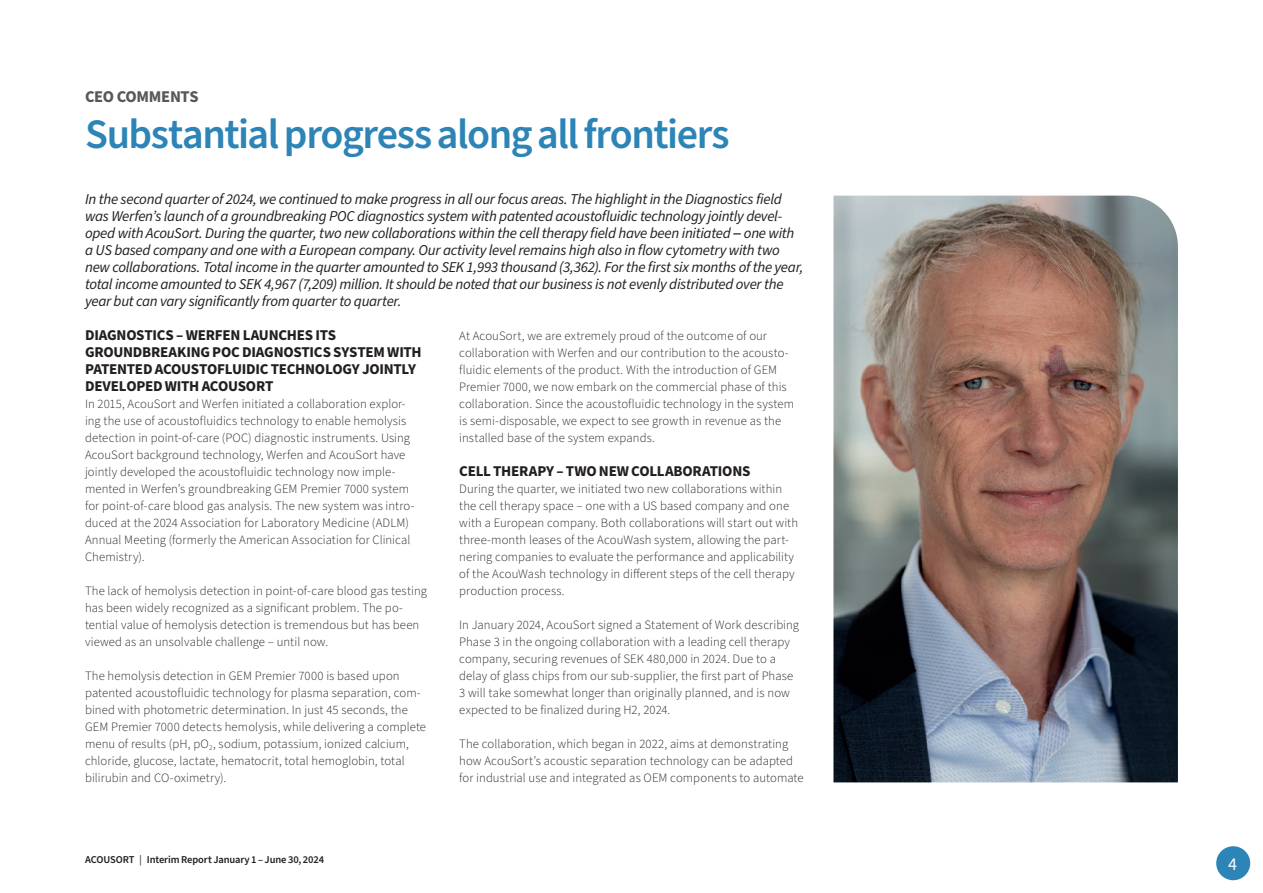
<style>
.page{position:relative;width:1263px;height:893px;background:#fff}
.page>*{position:absolute;margin:0;border:0;box-sizing:border-box;transform-origin:0 0}
.t1{font:600 42px "Source Sans Pro";letter-spacing:-.035em;color:#2c84b7}
.t2{font:18px "Source Sans Pro";color:#fff}
.t3{font:700 16.5px "Source Sans Pro";letter-spacing:-.02em;color:#57585a}
.t4{font:italic 15px/17px "Source Sans Pro";letter-spacing:-.02em;color:#231f20}
.t5{font:700 15px/17px "Source Sans Pro";letter-spacing:-.015em;color:#231f20}
.t6{font:300 12.75px/17px "Source Sans Pro";letter-spacing:.005em;color:#231f20}
.t7{font:600 10.5px "Source Sans Pro";letter-spacing:-.01em;color:#231f20}
.s1{font-family:"Calibri";font-style:normal}
.s2{font-family:"The Sans B W4";font-weight:300}
</style>
<div class="page">
<div style="left:1216px;top:846px;width:34px;height:34px;background:#2c84b7;border-radius:50%"></div>
<img style="left:833px;top:196px;width:345px;height:586px">
<p class="t3" style="left:85px;top:85px;width:115px">CEO COMMENTS</p>
<h1 class="t1" style="left:85px;top:106px;width:646px">Substantial progress along all frontiers</h1>
<p class="t4" style="left:85px;top:191px;width:720px">In the second quarter of 2024, we continued to make progress in all our focus areas. The highlight in the Diagnostics field was Werfen’s launch of a groundbreaking POC diagnostics system with patented acoustofluidic technology jointly devel&shy;oped with AcouSort. During the quarter, two new collaborations within the cell therapy field have been initiated <span class="s1">–</span> one with a US based company and one with a European company. Our activity level remains high also in flow cytometry with two new collaborations. Total income in the quarter amounted to SEK 1,993 thousand (3,362). For the first six months of the year, total income amounted to SEK 4,967 (7,209) million. It should be noted that our business is not evenly distributed over the year but can vary significantly from quarter to quarter.</p>
<p class="t5" style="left:85px;top:327px;width:338px">DIAGNOSTICS – WERFEN LAUNCHES ITS GROUNDBREAKING POC DIAGNOSTICS SYSTEM WITH PATENTED ACOUSTOFLUIDIC TECHNOLOGY JOINTLY DEVELOPED WITH ACOUSORT</p>
<p class="t6" style="left:85px;top:396px;width:331px">In 2015, AcouSort and Werfen initiated a collaboration explor&shy;ing the use of acoustofluidics technology to enable hemolysis detection in point-of-care (POC) diagnostic instruments. Using AcouSort background technology, Werfen and AcouSort have jointly developed the acoustofluidic technology now imple&shy;mented in Werfen’s groundbreaking GEM Premier 7000 system for point-of-care blood gas analysis. The new system was intro&shy;duced at the 2024 Association for Laboratory Medicine (ADLM)<br>Annual Meeting (formerly the American Association for Clinical Chemistry).</p>
<p class="t6" style="left:85px;top:583px;width:343px">The lack of hemolysis detection in point-of-care blood gas testing has been widely recognized as a significant problem. The po&shy;tential value of hemolysis detection is tremendous but has been viewed as an unsolvable challenge – until now.</p>
<p class="t6" style="left:85px;top:668px;width:342px">The hemolysis detection in GEM Premier 7000 is based upon patented acoustofluidic technology for plasma separation, com&shy;bined with photometric determination. In just 45 seconds, the GEM Premier 7000 detects hemolysis, while delivering a complete menu of results (pH, pO<sub>2</sub>, sodium, potassium, ionized calcium, chloride, glucose, lactate, hematocrit, total hemoglobin, total bilirubin and CO-oximetry).</p>
<p class="t6" style="left:459px;top:328px;width:336px">At AcouSort, we are extremely proud of the outcome of our collaboration with Werfen and our contribution to the acousto&shy;fluidic elements of the product. With the introduction of GEM Premier 7000, we now embark on the commercial phase of this collaboration. Since the acoustofluidic technology in the system is semi-disposable, we expect to see growth in revenue as the installed base of the system expands.</p>
<p class="t5" style="left:459px;top:463px;width:293px">CELL THERAPY – TWO NEW COLLABORATIONS</p>
<p class="t6" style="left:459px;top:481px;width:340px">During the quarter, we initiated two new collaborations within the cell therapy space – one with a US based company and one with a European company. Both collaborations will start out with three-month leases of the AcouWash system, allowing the part&shy;nering companies to evaluate the performance and applicability of the AcouWash technology in different steps of the cell therapy production process.</p>
<p class="t6" style="left:459px;top:617px;width:341px">In January 2024, AcouSort signed a Statement of Work describing Phase 3 in the ongoing collaboration with a leading cell therapy company, securing revenues of SEK 480,000 in 2024. Due to a delay of glass chips from our sub-supplier, the first part of Phase 3 will take somewhat longer than originally planned, and is now expected to be finalized during H2, 2024.</p>
<p class="t6" style="left:459px;top:736px;width:346px">The collaboration, which began in 2022, aims at demonstrating how AcouSort’s acoustic separation technology can be adapted for industrial use and integrated as OEM components to automate</p>
<p class="t7" style="left:85px;top:852px;width:241px">ACOUSORT <span class="s2">|</span> Interim Report January 1 – June 30, 2024</p>
<h2 class="t2" style="left:1228px;top:852px;width:10px">4</h2>
</div>
